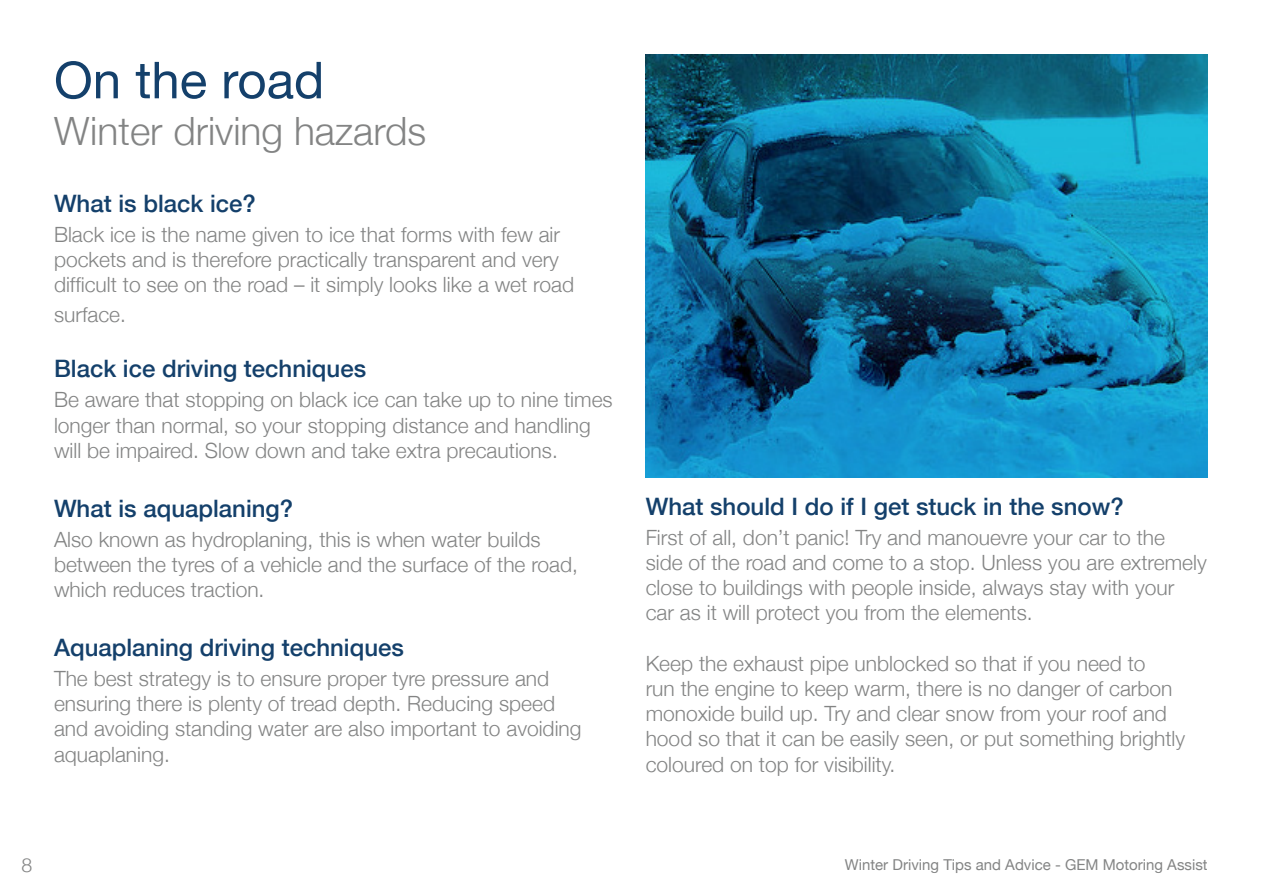
<style>
.page{position:relative;width:1263px;height:893px;background:#fff}
.page>*{position:absolute;margin:0;border:0;box-sizing:border-box;transform-origin:0 0}
.t1{font:51px "Helvetica Neue";color:#14406b}
.t2{font:300 39px "Helvetica Neue";color:#838484}
.t3{font:500 24px "Helvetica Neue";color:#14406b}
.t4{font:300 21px/25.2px "Helvetica Neue";color:#838484}
.t5{font:300 19.5px "Helvetica Neue";color:#838484}
.t6{font:15px "Helvetica Neue";color:#838484}
</style>
<div class="page">
<img style="left:646px;top:54px;width:561px;height:423px">
<h1 class="t1" style="left:54px;top:37px;width:272px">On the road</h1>
<h2 class="t2" style="left:54px;top:100px;width:374px">Winter driving hazards</h2>
<p class="t3" style="left:54px;top:184px;width:203px">What is black ice?</p>
<p class="t4" style="left:54px;top:221px;width:522px">Black ice is the name given to ice that forms with few air pockets and is therefore practically transparent and very difficult to see on the road – it simply looks like a wet road</p>
<p class="t4" style="left:54px;top:301px;width:73px">surface.</p>
<p class="t3" style="left:54px;top:350px;width:314px">Black ice driving techniques</p>
<p class="t4" style="left:54px;top:386px;width:560px">Be aware that stopping on black ice can take up to nine times longer than normal, so your stopping distance and handling will be impaired. Slow down and take extra precautions.</p>
<p class="t3" style="left:54px;top:489px;width:241px">What is aquaplaning?</p>
<p class="t4" style="left:54px;top:525px;width:526px">Also known as hydroplaning, this is when water builds between the tyres of a vehicle and the surface of the road, which reduces traction.</p>
<p class="t3" style="left:54px;top:628px;width:351px">Aquaplaning driving techniques</p>
<p class="t4" style="left:54px;top:665px;width:529px">The best strategy is to ensure proper tyre pressure and ensuring there is plenty of tread depth. Reducing speed and avoiding standing water are also important to avoiding aquaplaning.</p>
<p class="t3" style="left:646px;top:487px;width:479px">What should I do if I get stuck in the snow?</p>
<p class="t4" style="left:646px;top:524px;width:562px">First of all, don’t panic! Try and manouevre your car to the side of the road and come to a stop. Unless you are extremely close to buildings with people inside, always stay with your car as it will protect you from the elements.</p>
<p class="t4" style="left:646px;top:650px;width:541px">Keep the exhaust pipe unblocked so that if you need to<br>run the engine to keep warm, there is no danger of carbon monoxide build up. Try and clear snow from your roof and hood so that it can be easily seen, or put something brightly coloured on top for visibility.</p>
<p class="t5" style="left:22px;top:850px;width:12px">8</p>
<p class="t6" style="left:845px;top:852px;width:364px">Winter Driving Tips and Advice - GEM Motoring Assist</p>
</div>
